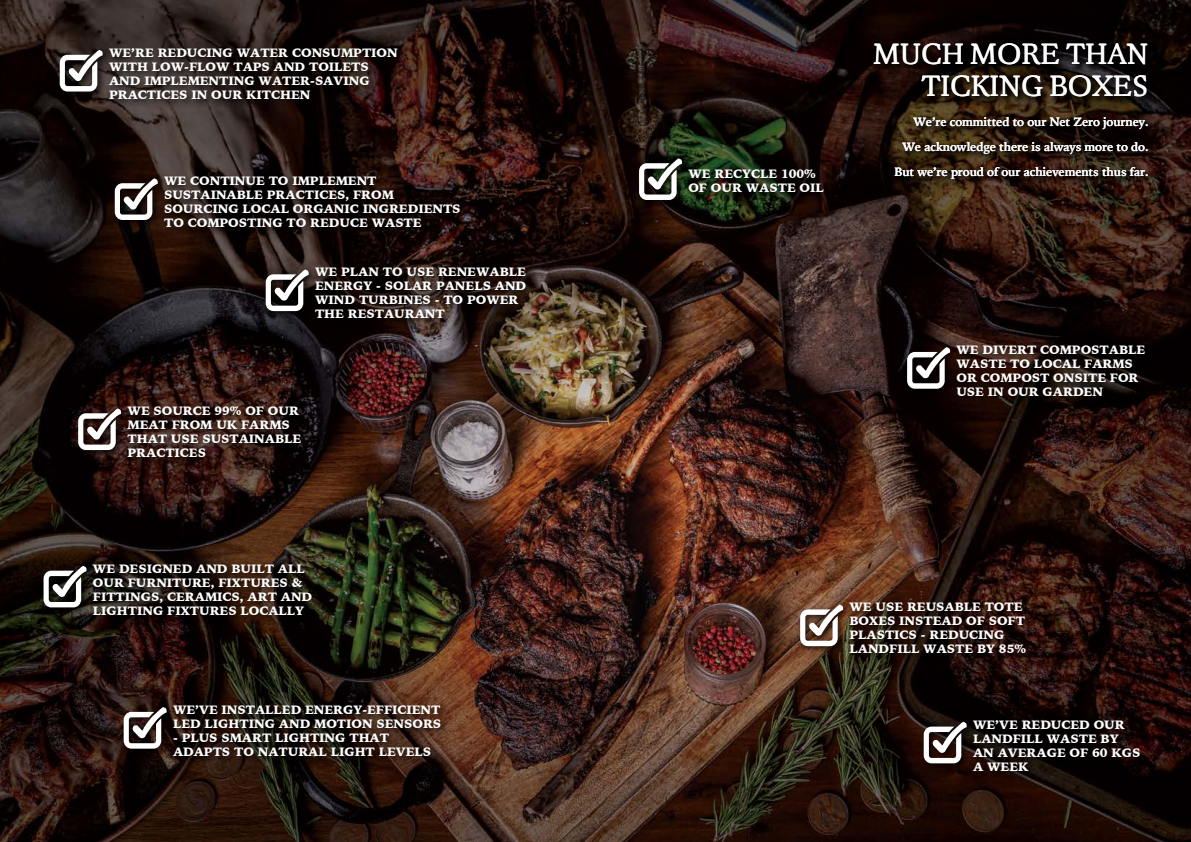
<style>
.page{position:relative;width:1191px;height:842px;background:#fff}
.page>*{position:absolute;margin:0;border:0;box-sizing:border-box;transform-origin:0 0}
.t1{font:29px/32px "Regula Text";color:#fff;text-align:right}
.t2{font:900 12px/14px "Iowan Old Style";color:#fff}
.t3{font:700 12px/25px "Iowan Old Style";letter-spacing:-.01em;color:#fff;text-align:right}
</style>
<div class="page">
<img style="left:0;top:0;width:1191px;height:842px">
<img style="left:867px;top:34px;width:292px;height:82px">
<img style="left:881px;top:110px;width:278px;height:226px">
<img style="left:72px;top:402px;width:50px;height:59px">
<svg style="left:78px;top:408px;width:44px;height:42px"></svg>
<img style="left:122px;top:399px;width:195px;height:74px">
<img style="left:117px;top:701px;width:50px;height:58px">
<svg style="left:124px;top:707px;width:43px;height:42px"></svg>
<img style="left:167px;top:698px;width:290px;height:73px">
<img style="left:259px;top:263px;width:50px;height:59px">
<svg style="left:266px;top:270px;width:43px;height:41px"></svg>
<img style="left:309px;top:260px;width:232px;height:74px">
<img style="left:53px;top:44px;width:50px;height:58px">
<svg style="left:60px;top:50px;width:43px;height:42px"></svg>
<img style="left:103px;top:41px;width:312px;height:73px">
<img style="left:793px;top:598px;width:50px;height:59px">
<svg style="left:800px;top:605px;width:43px;height:41px"></svg>
<img style="left:843px;top:595px;width:198px;height:74px">
<img style="left:917px;top:715px;width:50px;height:59px">
<svg style="left:923px;top:722px;width:44px;height:41px"></svg>
<img style="left:967px;top:713px;width:188px;height:73px">
<img style="left:632px;top:152px;width:60px;height:59px">
<svg style="left:639px;top:158px;width:44px;height:42px"></svg>
<img style="left:682px;top:163px;width:158px;height:70px">
<img style="left:108px;top:172px;width:50px;height:59px">
<svg style="left:115px;top:178px;width:43px;height:42px"></svg>
<img style="left:158px;top:169px;width:319px;height:74px">
<img style="left:37px;top:559px;width:50px;height:59px">
<svg style="left:44px;top:566px;width:43px;height:41px"></svg>
<img style="left:87px;top:557px;width:262px;height:73px">
<img style="left:900px;top:341px;width:50px;height:58px">
<svg style="left:907px;top:347px;width:43px;height:42px"></svg>
<img style="left:950px;top:338px;width:214px;height:73px">
<p class="t2" style="left:109px;top:46px;width:290px">WE’RE REDUCING WATER CONSUMPTION<br>WITH LOW-FLOW TAPS AND TOILETS<br>AND IMPLEMENTING WATER-SAVING<br>PRACTICES IN OUR KITCHEN</p>
<p class="t2" style="left:164px;top:174px;width:298px">WE CONTINUE TO IMPLEMENT<br>SUSTAINABLE PRACTICES, FROM<br>SOURCING LOCAL ORGANIC INGREDIENTS<br>TO COMPOSTING TO REDUCE WASTE</p>
<p class="t2" style="left:315px;top:265px;width:213px">WE PLAN TO USE RENEWABLE<br>ENERGY - SOLAR PANELS AND<br>WIND TURBINES - TO POWER<br>THE RESTAURANT</p>
<p class="t2" style="left:127px;top:404px;width:175px">WE SOURCE 99% OF OUR<br>MEAT FROM UK FARMS<br>THAT USE SUSTAINABLE<br>PRACTICES</p>
<p class="t2" style="left:93px;top:561px;width:221px">WE DESIGNED AND BUILT ALL<br>OUR FURNITURE, FIXTURES &amp;<br>FITTINGS, CERAMICS, ART AND<br>LIGHTING FIXTURES LOCALLY</p>
<p class="t2" style="left:173px;top:703px;width:270px">WE’VE INSTALLED ENERGY-EFFICIENT<br>LED LIGHTING AND MOTION SENSORS</p>
<p class="t2" style="left:173px;top:731px;width:259px">- PLUS SMART LIGHTING THAT<br>ADAPTS TO NATURAL LIGHT LEVELS</p>
<p class="t2" style="left:688px;top:167px;width:137px">WE RECYCLE 100%<br>OF OUR WASTE OIL</p>
<h1 class="t1" style="left:873px;top:39px;width:277px">MUCH MORE THAN<br>TICKING BOXES</h1>
<p class="t3" style="left:894px;top:108px;width:255px">We’re committed to our Net Zero journey.<br>We acknowledge there is always more to do.<br>But we’re proud of our achievements thus far.</p>
<p class="t2" style="left:956px;top:343px;width:190px">WE DIVERT COMPOSTABLE<br>WASTE TO LOCAL FARMS<br>OR COMPOST ONSITE FOR<br>USE IN OUR GARDEN</p>
<p class="t2" style="left:849px;top:600px;width:178px">WE USE REUSABLE TOTE<br>BOXES INSTEAD OF SOFT<br>PLASTICS - REDUCING<br>LANDFILL WASTE BY 85%</p>
<p class="t2" style="left:973px;top:717px;width:169px">WE’VE REDUCED OUR<br>LANDFILL WASTE BY<br>AN AVERAGE OF 60 KGS<br>A WEEK</p>
</div>
